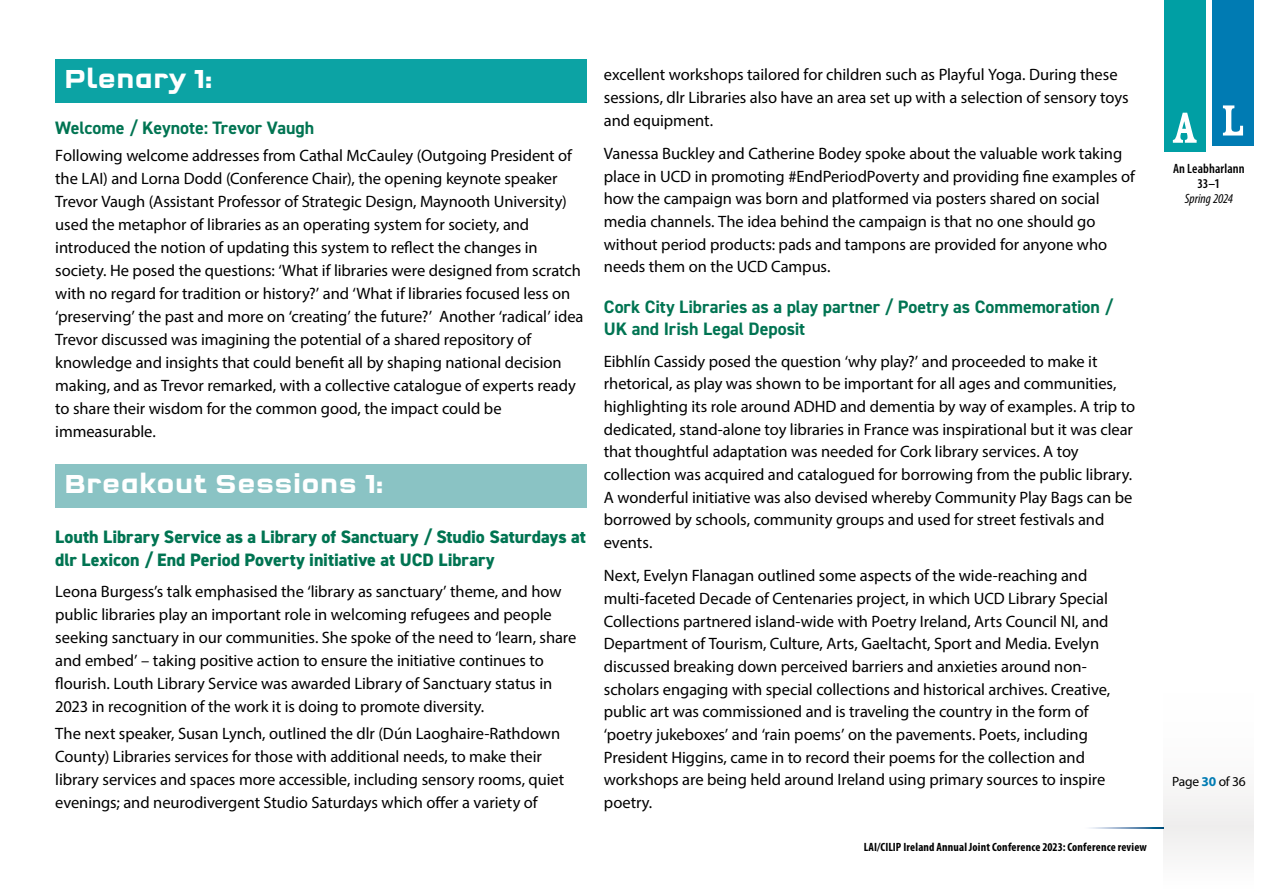
<style>
.page{position:relative;width:1263px;height:893px;background:#fff}
.page>*{position:absolute;margin:0;border:0;box-sizing:border-box;transform-origin:0 0}
.t1{font:700 27px "Q Type Square";letter-spacing:-.03em;color:#fff}
.t2{font:800 18px/22.2px "DIN2014";color:#007452}
.t3{font:700 18px/21.9px "DIN2014";letter-spacing:-.005em;color:#007452}
.t4{font:16.5px/22.6px "Myriad Pro";letter-spacing:-.005em;color:#000}
.t5{font:600 condensed 13.5px/15px "Myriad Pro";letter-spacing:.01em;color:#000;text-align:center}
.t6{font:13.5px "Myriad Pro";letter-spacing:-.015em;color:#000}
.t7{font:italic condensed 13.5px "Myriad Pro";color:#000}
.t8{font:700 condensed 12px "Myriad Pro";letter-spacing:.015em;color:#000}
.s1{font-weight:700;color:#007bb3}
</style>
<div class="page">
<div style="left:55px;top:60px;width:532px;height:43px;background:#0ca3a4"></div>
<div style="left:55px;top:465px;width:532px;height:43px;background:#8ac3c4"></div>
<div style="left:1164px;top:622px;width:90px;height:271px;background:linear-gradient(to right,#fafafa,#fafafa)"></div>
<div style="left:1164px;top:0;width:41px;height:152px;background:#009fa4"></div>
<svg style="left:1173px;top:113px;width:23px;height:30px"></svg>
<div style="left:1212px;top:0;width:42px;height:145px;background:#007bb3"></div>
<svg style="left:1223px;top:105px;width:20px;height:31px"></svg>
<svg style="left:1090px;top:828px;width:74px;height:1px"></svg>
<h1 class="t1" style="left:64px;top:63px;width:150px">Plenary 1:</h1>
<p class="t3" style="left:55px;top:117px;width:260px">Welcome / Keynote: Trevor Vaugh</p>
<p class="t4" style="left:55px;top:144px;width:530px">Following welcome addresses from Cathal McCauley (Outgoing President of the LAI) and Lorna Dodd (Conference Chair), the opening keynote speaker Trevor Vaugh (Assistant Professor of Strategic Design, Maynooth University) used the metaphor of libraries as an operating system for society, and introduced the notion of updating this system to reflect the changes in society. He posed the questions: ‘What if libraries were designed from scratch with no regard for tradition or history?’ and ‘What if libraries focused less on ‘preserving’ the past and more on ‘creating’ the future?’ Another ‘radical’ idea Trevor discussed was imagining the potential of a shared repository of knowledge and insights that could benefit all by shaping national decision making, and as Trevor remarked, with a collective catalogue of experts ready to share their wisdom for the common good, the impact could be immeasurable.</p>
<h1 class="t1" style="left:64px;top:468px;width:321px">Breakout Sessions 1:</h1>
<p class="t2" style="left:55px;top:526px;width:532px">Louth Library Service as a Library of Sanctuary / Studio Saturdays at dlr Lexicon / End Period Poverty initiative at UCD Library</p>
<p class="t4" style="left:55px;top:580px;width:523px">Leona Burgess’s talk emphasised the ‘library as sanctuary’ theme, and how public libraries play an important role in welcoming refugees and people seeking sanctuary in our communities. She spoke of the need to ‘learn, share and embed’ – taking positive action to ensure the initiative continues to flourish. Louth Library Service was awarded Library of Sanctuary status in 2023 in recognition of the work it is doing to promote diversity.</p>
<p class="t4" style="left:55px;top:722px;width:510px">The next speaker, Susan Lynch, outlined the dlr (Dún Laoghaire-Rathdown County) Libraries services for those with additional needs, to make their library services and spaces more accessible, including sensory rooms, quiet evenings; and neurodivergent Studio Saturdays which offer a variety of</p>
<p class="t4" style="left:604px;top:63px;width:526px">excellent workshops tailored for children such as Playful Yoga. During these sessions, dlr Libraries also have an area set up with a selection of sensory toys and equipment.</p>
<p class="t4" style="left:604px;top:142px;width:533px">Vanessa Buckley and Catherine Bodey spoke about the valuable work taking place in UCD in promoting #EndPeriodPoverty and providing fine examples of how the campaign was born and platformed via posters shared on social media channels. The idea behind the campaign is that no one should go without period products: pads and tampons are provided for anyone who needs them on the UCD Campus.</p>
<p class="t3" style="left:604px;top:296px;width:511px">Cork City Libraries as a play partner / Poetry as Commemoration /<br>UK and Irish Legal Deposit</p>
<p class="t4" style="left:604px;top:349px;width:533px">Eibhlín Cassidy posed the question ‘why play?’ and proceeded to make it rhetorical, as play was shown to be important for all ages and communities, highlighting its role around ADHD and dementia by way of examples. A trip to dedicated, stand-alone toy libraries in France was inspirational but it was clear that thoughtful adaptation was needed for Cork library services. A toy collection was acquired and catalogued for borrowing from the public library.<br>A wonderful initiative was also devised whereby Community Play Bags can be borrowed by schools, community groups and used for street festivals and events.</p>
<p class="t4" style="left:604px;top:564px;width:508px">Next, Evelyn Flanagan outlined some aspects of the wide-reaching and multi-faceted Decade of Centenaries project, in which UCD Library Special Collections partnered island-wide with Poetry Ireland, Arts Council NI, and Department of Tourism, Culture, Arts, Gaeltacht, Sport and Media. Evelyn discussed breaking down perceived barriers and anxieties around non&shy;scholars engaging with special collections and historical archives. Creative, public art was commissioned and is traveling the country in the form of ‘poetry jukeboxes’ and ‘rain poems’ on the pavements. Poets, including President Higgins, came in to record their poems for the collection and workshops are being held around Ireland using primary sources to inspire poetry.</p>
<p class="t8" style="left:864px;top:840px;width:285px">LAI/CILIP Ireland Annual Joint Conference 2023: Conference review</p>
<p class="t5" style="left:1173px;top:161px;width:73px">An Leabharlann<br>33–1</p>
<p class="t7" style="left:1185px;top:190px;width:50px">Spring 2024</p>
<p class="t6" style="left:1172px;top:773px;width:75px">Page <span class="s1">30</span> of 36</p>
</div>
